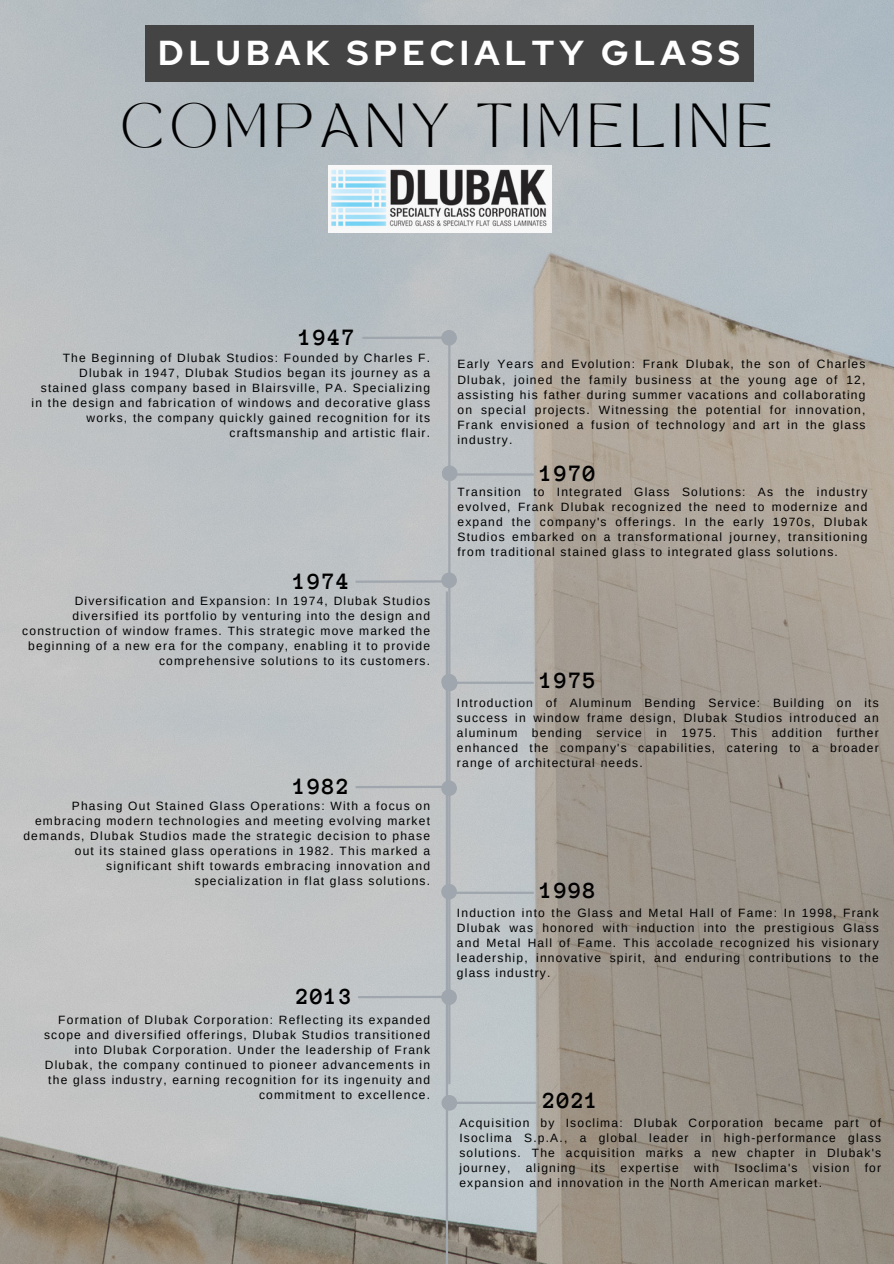
<style>
.page{position:relative;width:894px;height:1264px;background:#fff}
.page>*{position:absolute;margin:0;border:0;box-sizing:border-box;transform-origin:0 0}
.t1{font:43.5px "TAN MONCHERI Regular";letter-spacing:.15em;color:#000}
.t2{font:700 34.5px "Red Hat Display";letter-spacing:.15em;color:#fff}
.t3{font:700 24px "Anonymous Pro";letter-spacing:.05em;color:#000}
.t4{font:12px/15px "Arimo";letter-spacing:.1em;color:#000;text-align:justify}
</style>
<div class="page">
<img style="left:0;top:0;width:893px;height:1263px">
<img style="left:329px;top:166px;width:222px;height:66px">
<hr style="left:445px;top:592px;width:3px;height:671px;background:#9fa6ad">
<div style="left:441px;top:330px;width:16px;height:15px;background:#9fa6ad;border-radius:50%"></div>
<hr style="left:363px;top:336px;width:85px;height:3px;background:#9fa6ad">
<hr style="left:450px;top:473px;width:83px;height:2px;background:#9fa6ad">
<div style="left:441px;top:465px;width:16px;height:16px;background:#9fa6ad;border-radius:50%"></div>
<hr style="left:450px;top:681px;width:83px;height:3px;background:#9fa6ad">
<div style="left:441px;top:572px;width:16px;height:16px;background:#9fa6ad;border-radius:50%"></div>
<hr style="left:356px;top:580px;width:85px;height:3px;background:#9fa6ad">
<hr style="left:448px;top:345px;width:2px;height:738px;background:#9fa6ad">
<svg style="left:441px;top:673px;width:16px;height:16px"></svg>
<div style="left:441px;top:675px;width:16px;height:16px;background:#9fa6ad;border-radius:50%"></div>
<hr style="left:450px;top:891px;width:83px;height:2px;background:#9fa6ad">
<div style="left:441px;top:780px;width:16px;height:16px;background:#9fa6ad;border-radius:50%"></div>
<hr style="left:356px;top:785px;width:85px;height:3px;background:#9fa6ad">
<div style="left:441px;top:883px;width:16px;height:16px;background:#9fa6ad;border-radius:50%"></div>
<hr style="left:452px;top:1101px;width:83px;height:2px;background:#9fa6ad">
<div style="left:441px;top:989px;width:16px;height:15px;background:#9fa6ad;border-radius:50%"></div>
<hr style="left:359px;top:995px;width:84px;height:3px;background:#9fa6ad">
<div style="left:441px;top:1094px;width:16px;height:16px;background:#9fa6ad;border-radius:50%"></div>
<div style="left:145px;top:26px;width:608px;height:56px;background:#444"></div>
<p class="t2" style="left:158px;top:30px;width:583px">DLUBAK SPECIALTY GLASS</p>
<h3 class="t1" style="left:121px;top:103px;width:653px">COMPANY TIMELINE</h3>
<h1 class="t3" style="left:299px;top:325px;width:57px">1947</h1>
<h2 class="t4" style="left:32px;top:351px;width:400px;text-align:right">The Beginning of Dlubak Studios: Founded by Charles F.<br>Dlubak in 1947, Dlubak Studios began its journey as a stained glass company based in Blairsville, PA. Specializing in the design and fabrication of windows and decorative glass works, the company quickly gained recognition for its craftsmanship and artistic flair.</h2>
<p class="t3" style="left:293px;top:569px;width:57px">1974</p>
<h3 class="t4" style="left:22px;top:593px;width:409px;text-align:right">Diversification and Expansion: In 1974, Dlubak Studios diversified its portfolio by venturing into the design and construction of window frames. This strategic move marked the beginning of a new era for the company, enabling it to provide comprehensive solutions to its customers.</h3>
<p class="t3" style="left:293px;top:774px;width:57px">1982</p>
<h3 class="t4" style="left:23px;top:798px;width:408px;text-align:right">Phasing Out Stained Glass Operations: With a focus on embracing modern technologies and meeting evolving market demands, Dlubak Studios made the strategic decision to phase out its stained glass operations in 1982. This marked a significant shift towards embracing innovation and specialization in flat glass solutions.</h3>
<p class="t3" style="left:296px;top:984px;width:57px">2013</p>
<h3 class="t4" style="left:44px;top:1011px;width:387px;text-align:right">Formation of Dlubak Corporation: Reflecting its expanded scope and diversified offerings, Dlubak Studios transitioned into Dlubak Corporation. Under the leadership of Frank Dlubak, the company continued to pioneer advancements in the glass industry, earning recognition for its ingenuity and commitment to excellence.</h3>
<h3 class="t4" style="left:457px;top:357px;width:409px">Early Years and Evolution: Frank Dlubak, the son of Charles Dlubak, joined the family business at the young age of 12, assisting his father during summer vacations and collaborating on special projects. Witnessing the potential for innovation, Frank envisioned a fusion of technology and art in the glass industry.</h3>
<p class="t3" style="left:540px;top:461px;width:57px">1970</p>
<p class="t4" style="left:457px;top:484px;width:411px">Transition to Integrated Glass Solutions: As the industry evolved, Frank Dlubak recognized the need to modernize and expand the company's offerings. In the early 1970s, Dlubak Studios embarked on a transformational journey, transitioning from traditional stained glass to integrated glass solutions.</p>
<h3 class="t3" style="left:540px;top:668px;width:57px">1975</h3>
<p class="t4" style="left:457px;top:695px;width:423px">Introduction of Aluminum Bending Service: Building on its success in window frame design, Dlubak Studios introduced an aluminum bending service in 1975. This addition further enhanced the company's capabilities, catering to a broader range of architectural needs.</p>
<h3 class="t3" style="left:540px;top:878px;width:57px">1998</h3>
<p class="t4" style="left:457px;top:905px;width:423px">Induction into the Glass and Metal Hall of Fame: In 1998, Frank Dlubak was honored with induction into the prestigious Glass and Metal Hall of Fame. This accolade recognized his visionary leadership, innovative spirit, and enduring contributions to the glass industry.</p>
<h3 class="t3" style="left:542px;top:1088px;width:57px">2021</h3>
<p class="t4" style="left:459px;top:1114px;width:423px">Acquisition by Isoclima: Dlubak Corporation became part of Isoclima S.p.A., a global leader in high-performance glass solutions. The acquisition marks a new chapter in Dlubak's journey,</p>
<p class="t4" style="left:525px;top:1159px;width:51px">aligning</p>
<p class="t4" style="left:590px;top:1159px;width:16px">its</p>
<p class="t4" style="left:620px;top:1159px;width:60px">expertise</p>
<p class="t4" style="left:694px;top:1159px;width:26px">with</p>
<p class="t4" style="left:734px;top:1159px;width:65px">Isoclima's</p>
<p class="t4" style="left:812px;top:1159px;width:38px">vision</p>
<p class="t4" style="left:864px;top:1159px;width:18px">for</p>
<p class="t4" style="left:459px;top:1174px;width:364px">expansion and innovation in the North American market.</p>
</div>
